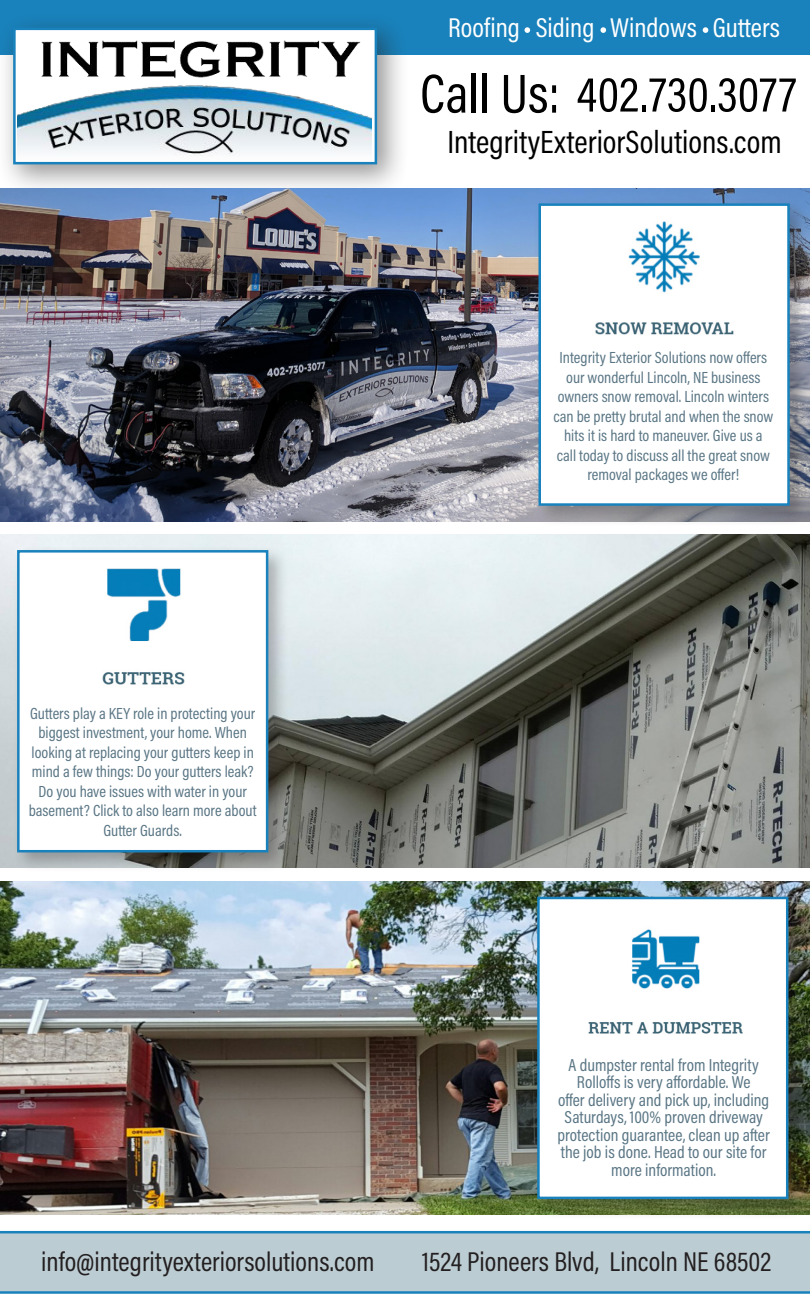
<style>
.page{position:relative;width:810px;height:1305px;background:#fff}
.page>*{position:absolute;margin:0;border:0;box-sizing:border-box;transform-origin:0 0}
.t1{font:50px "Acumin Pro Cond";letter-spacing:.005em;color:#000}
.t2{font:32.5px "Acumin Pro Cond";color:#000}
.t3{font:27.5px "Acumin Pro Cond";color:#231f20}
.t4{font:27.5px "Acumin Pro Cond";color:#fff}
.t5{font:17.5px/17.5px "Acumin Pro Cond";color:#5a7685;text-align:center}
.t6{font:16.25px/19.5px "Acumin Pro Cond";color:#5a7685;text-align:center}
.s1{font-size:55.5px}
</style>
<div class="page">
<div style="left:0;top:0;width:810px;height:55px;background:#1982bc"></div>
<div style="left:0;top:11px;width:410px;height:186px;background:#231f20;opacity:.47"></div>
<div style="left:13px;top:28px;width:364px;height:136px;background:#fff;border:2px solid #1982bc"></div>
<img style="left:17px;top:40px;width:355px;height:117px">
<img style="left:0;top:881px;width:810px;height:333px">
<img style="left:0;top:188px;width:810px;height:333px">
<img style="left:0;top:535px;width:810px;height:333px">
<svg style="left:0;top:1231px;width:810px;height:63px;background:#aec6d0"></svg>
<svg style="left:525px;top:27px;width:5px;height:6px"></svg>
<svg style="left:600px;top:27px;width:6px;height:6px"></svg>
<svg style="left:703px;top:27px;width:5px;height:6px"></svg>
<div style="left:533px;top:198px;width:277px;height:329px;background:#231f20;opacity:.3"></div>
<div style="left:539px;top:203px;width:251px;height:303px;background:#fff;border:2px solid #1982bc"></div>
<img style="left:595px;top:221px;width:139px;height:114px">
<div style="left:12px;top:545px;width:277px;height:328px;background:#231f20;opacity:.3"></div>
<div style="left:17px;top:550px;width:251px;height:302px;background:#fff;border:2px solid #1982bc"></div>
<div style="left:531px;top:891px;width:279px;height:329px;background:#231f20;opacity:.3"></div>
<div style="left:537px;top:897px;width:251px;height:302px;background:#fff;border:2px solid #1982bc"></div>
<img style="left:102px;top:568px;width:83px;height:117px">
<img style="left:588px;top:929px;width:155px;height:105px">
<p class="t4" style="left:448px;top:10px;width:333px">Roofing Siding Windows Gutters</p>
<p class="t1" style="left:420px;top:62px;width:378px"><span class="s1">Call Us:</span> 402.730.3077</p>
<p class="t2" style="left:448px;top:120px;width:336px">IntegrityExteriorSolutions.com</p>
<p class="t6" style="left:29px;top:703px;width:229px">Gutters play a KEY role in protecting your biggest investment, your home. When looking at replacing your gutters keep in mind a few things: Do your gutters leak?<br>Do you have issues with water in your basement? Click to also learn more about Gutter Guards.</p>
<p class="t6" style="left:553px;top:348px;width:222px">Integrity Exterior Solutions now offers our wonderful Lincoln, NE business owners snow removal. Lincoln winters can be pretty brutal and when the snow hits it is hard to maneuver. Give us a call today to discuss all the great snow removal packages we offer!</p>
<p class="t5" style="left:557px;top:1056px;width:214px">A dumpster rental from Integrity<br>Rolloffs is very affordable. We<br>offer delivery and pick up, including<br>Saturdays, 100% proven driveway protection guarantee, clean up after the job is done. Head to our site for more information.</p>
<p class="t3" style="left:41px;top:1244px;width:335px">info@integrityexteriorsolutions.com</p>
<p class="t3" style="left:422px;top:1244px;width:351px">1524 Pioneers Blvd, Lincoln NE 68502</p>
</div>
